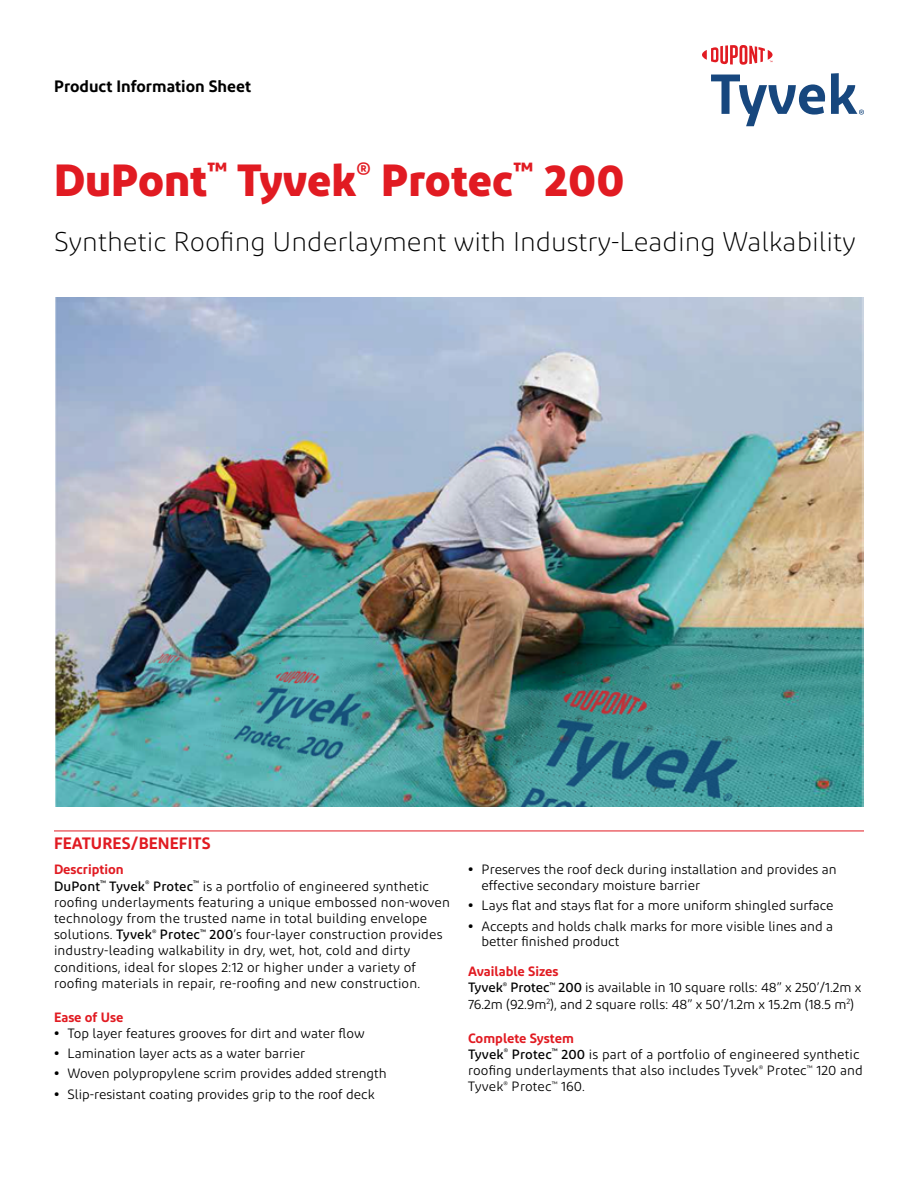
<style>
.page{position:relative;width:918px;height:1188px;background:#fff}
.page>*{position:absolute;margin:0;border:0;box-sizing:border-box;transform-origin:0 0}
.title_1{font:700 45px "Diodrum";color:#e11b22}
.title_2{font:300 27px "Diodrum";color:#000}
.document_type_1{font:600 16.5px "Diodrum";color:#000}
.subhead_1_-_Red{font:600 16.5px "Diodrum";color:#e11b22}
.t1{font:13.5px/16.2px "Diodrum";color:#000}
.t2{font:600 13.5px "Diodrum";color:#e11b22}
.s1{font-weight:600;color:#e11b22}
.s2{font-weight:500}
.s3{font-weight:700}
</style>
<div class="page">
<hr style="left:54px;top:831px;width:810px;height:1px;background:#e11b22">
<svg style="left:702px;top:45px;width:71px;height:20px"></svg>
<svg style="left:711px;top:75px;width:114px;height:51px"></svg>
<svg style="left:831px;top:73px;width:33px;height:42px"></svg>
<img style="left:55px;top:297px;width:809px;height:510px">
<p class="document_type_1" style="left:54px;top:75px;width:199px">Product Information Sheet</p>
<p class="title_1" style="left:54px;top:150px;width:572px">DuPont<sup>™</sup> Tyvek<sup>®</sup> Protec<sup>™</sup> 200</p>
<p class="title_2" style="left:54px;top:225px;width:803px">Synthetic Roofing Underlayment with Industry-Leading Walkability</p>
<p class="subhead_1_-_Red" style="left:54px;top:833px;width:158px">FEATURES/BENEFITS</p>
<p class="t1" style="left:54px;top:861px;width:397px"><span class="s1">Description<br></span><span class="s2">DuPont</span><sup>™</sup> <span class="s2">Tyvek</span><sup>®</sup> <span class="s2">Protec</span><sup>™</sup> is a portfolio of engineered synthetic roofing underlayments featuring a unique embossed non-woven technology from the trusted name in total building envelope solutions. <span class="s2">Tyvek</span><sup>®</sup> <span class="s2">Protec</span><sup>™</sup> <span class="s2">200</span>’s four-layer construction provides industry-leading walkability in dry, wet, hot, cold and dirty conditions, ideal for slopes 2:12 or higher under a variety of roofing materials in repair, re-roofing and new construction.</p>
<p class="t2" style="left:54px;top:1009px;width:71px">Ease of Use</p>
<p class="t1" style="left:54px;top:1025px;width:312px"><span class="s3">•</span> Top layer features grooves for dirt and water flow</p>
<p class="t1" style="left:54px;top:1045px;width:253px"><span class="s3">•</span> Lamination layer acts as a water barrier</p>
<p class="t1" style="left:54px;top:1065px;width:334px"><span class="s3">•</span> Woven polypropylene scrim provides added strength</p>
<p class="t1" style="left:54px;top:1085px;width:322px"><span class="s3">•</span> Slip-resistant coating provides grip to the roof deck</p>
<p class="t1" style="left:482px;top:862px;width:357px;line-height:15.8px;text-indent:-14px"><span class="s3">•</span> Preserves the roof deck during installation and provides an effective secondary moisture barrier</p>
<p class="t1" style="left:468px;top:897px;width:367px"><span class="s3">•</span> Lays flat and stays flat for a more uniform shingled surface</p>
<p class="t1" style="left:482px;top:918px;width:353px;line-height:15.8px;text-indent:-14px"><span class="s3">•</span> Accepts and holds chalk marks for more visible lines and a better finished product</p>
<p class="t1" style="left:468px;top:963px;width:395px"><span class="s1">Available Sizes<br></span><span class="s2">Tyvek</span><sup>®</sup> <span class="s2">Protec</span><sup>™</sup> <span class="s2">200</span> is available in 10 square rolls: 48” x 250’/1.2m x<br>76.2m (92.9m<sup>2</sup>), and 2 square rolls: 48” x 50’/1.2m x 15.2m (18.5 m<sup>2</sup>)</p>
<p class="t1" style="left:468px;top:1030px;width:397px"><span class="s1">Complete System<br></span><span class="s2">Tyvek</span><sup>®</sup> <span class="s2">Protec</span><sup>™</sup> <span class="s2">200</span> is part of a portfolio of engineered synthetic roofing underlayments that also includes Tyvek<sup>®</sup> Protec<sup>™</sup> 120 and Tyvek<sup>®</sup> Protec<sup>™</sup> 160.</p>
</div>
